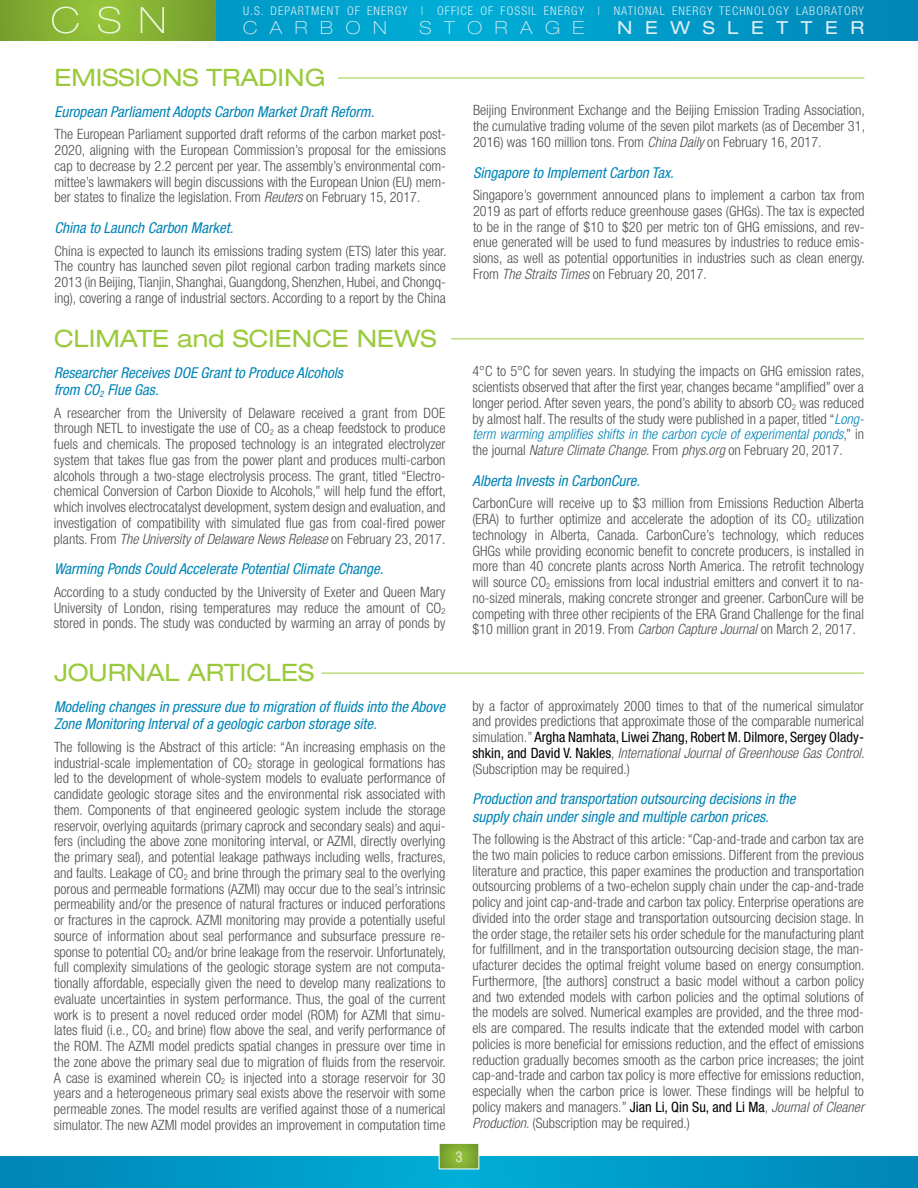
<style>
.page{position:relative;width:918px;height:1188px;background:#fff}
.page>*{position:absolute;margin:0;border:0;box-sizing:border-box;transform-origin:0 0}
.t1{font:expanded 24px "Helvetica Neue";color:#9aca3c}
.t2{font:100 expanded 18px "Helvetica Neue";letter-spacing:.7em;color:#dfeef6}
.t3{font:expanded 18px "Helvetica Neue";letter-spacing:.7em;color:#dfeef6}
.t4{font:italic condensed 15px/17.2px "Helvetica Neue";color:#0084b6}
.t5{font:condensed 15px "Helvetica Neue";color:#e3e6d8}
.t6{font:300 condensed 14.25px/15.8px "Helvetica Neue";color:#4d4d4f;text-align:justify}
.t7{font:300 condensed 12px "Helvetica Neue";letter-spacing:.09em;color:#dfeef6}
.s1{font-style:italic}
.s2{font-style:italic;color:#0084b6}
.s3{font-weight:400;color:#000}
</style>
<div class="page">
<svg style="left:216px;top:0;width:702px;height:40px;background:#009cc9"></svg>
<svg style="left:0;top:0;width:216px;height:40px;background:#80ab31"></svg>
<svg style="left:0;top:1156px;width:918px;height:32px;background:#0098c6"></svg>
<svg style="left:52px;top:7px;width:112px;height:27px;background:#9ac34c"></svg>
<svg style="left:439px;top:1143px;width:40px;height:26px"></svg>
<div style="left:439px;top:1143px;width:40px;height:26px;border:1px solid #fff"></div>
<hr style="left:322px;top:673px;width:542px;height:1px;background:#9aca3c">
<hr style="left:451px;top:338px;width:413px;height:1px;background:#9aca3c">
<hr style="left:338px;top:78px;width:526px;height:1px;background:#9aca3c">
<p class="t7" style="left:243px;top:4px;width:622px">U.S. DEPARTMENT OF ENERGY | OFFICE OF FOSSIL ENERGY | NATIONAL ENERGY TECHNOLOGY LABORATORY</p>
<p class="t2" style="left:243px;top:17px;width:145px">CARBON</p>
<p class="t2" style="left:420px;top:17px;width:166px">STORAGE</p>
<p class="t3" style="left:617px;top:17px;width:248px">NEWSLETTER</p>
<h1 class="t1" style="left:55px;top:63px;width:273px">EMISSIONS TRADING</h1>
<p class="t4" style="left:55px;top:103px;width:321px">European Parliament Adopts Carbon Market Draft Reform.</p>
<p class="t6" style="left:55px;top:126px;width:393px">The European Parliament supported draft reforms of the carbon market post-2020, aligning with the European Commission’s proposal for the emissions cap to decrease by 2.2 percent per year. The assembly’s environmental com&shy;mittee’s lawmakers will begin discussions with the European Union (EU) mem&shy;ber states to finalize the legislation. From <span class="s1">Reuters</span> on February 15, 2017.</p>
<p class="t4" style="left:55px;top:219px;width:180px">China to Launch Carbon Market.</p>
<p class="t6" style="left:55px;top:243px;width:394px">China is expected to launch its emissions trading system (ETS) later this year.<br>The country has launched seven pilot regional carbon trading markets since 2013 (in Beijing, Tianjin, Shanghai, Guangdong, Shenzhen, Hubei, and Chongq&shy;ing), covering a range of industrial sectors. According to a report by the China</p>
<h1 class="t1" style="left:54px;top:324px;width:384px">CLIMATE and SCIENCE NEWS</h1>
<p class="t4" style="left:54px;top:364px;width:290px">Researcher Receives DOE Grant to Produce Alcohols from CO<sub>2</sub> Flue Gas.</p>
<p class="t6" style="left:54px;top:405px;width:394px">A researcher from the University of Delaware received a grant from DOE through NETL to investigate the use of CO<sub>2</sub> as a cheap feedstock to produce fuels and chemicals. The proposed technology is an integrated electrolyzer system that takes flue gas from the power plant and produces multi-carbon alcohols through a two-stage electrolysis process. The grant, titled “Electro&shy;chemical Conversion of Carbon Dioxide to Alcohols,” will help fund the effort, which involves electrocatalyst development, system design and evaluation, and investigation of compatibility with simulated flue gas from coal-fired power plants. From <span class="s1">The University of Delaware News Release</span> on February 23, 2017.</p>
<p class="t4" style="left:54px;top:560px;width:331px">Warming Ponds Could Accelerate Potential Climate Change.</p>
<p class="t6" style="left:54px;top:584px;width:393px">According to a study conducted by the University of Exeter and Queen Mary University of London, rising temperatures may reduce the amount of CO<sub>2 </sub>stored in ponds. The study was conducted by warming an array of ponds by</p>
<p class="t6" style="left:473px;top:102px;width:394px">Beijing Environment Exchange and the Beijing Emission Trading Association, the cumulative trading volume of the seven pilot markets (as of December 31, 2016) was 160 million tons. From <span class="s1">China Daily</span> on February 16, 2017.</p>
<p class="t4" style="left:473px;top:164px;width:202px">Singapore to Implement Carbon Tax.</p>
<p class="t6" style="left:473px;top:187px;width:394px">Singapore’s government announced plans to implement a carbon tax from 2019 as part of efforts reduce greenhouse gases (GHGs). The tax is expected to be in the range of $10 to $20 per metric ton of GHG emissions, and rev&shy;enue generated will be used to fund measures by industries to reduce emis&shy;sions, as well as potential opportunities in industries such as clean energy.<br>From <span class="s1">The Straits Times</span> on February 20, 2017.</p>
<p class="t6" style="left:472px;top:363px;width:393px">4°C to 5°C for seven years. In studying the impacts on GHG emission rates, scientists observed that after the first year, changes became “amplified” over a longer period. After seven years, the pond’s ability to absorb CO<sub>2</sub> was reduced by almost half. The results of the study were published in a paper, titled “<span class="s2">Long&shy;term warming amplifies shifts in the carbon cycle of experimental ponds</span>,” in the journal <span class="s1">Nature Climate Change</span>. From <span class="s1">phys.org</span> on February 20, 2017.</p>
<p class="t4" style="left:472px;top:472px;width:169px">Alberta Invests in CarbonCure.</p>
<p class="t6" style="left:472px;top:495px;width:393px">CarbonCure will receive up to $3 million from Emissions Reduction Alberta (ERA) to further optimize and accelerate the adoption of its CO<sub>2</sub> utilization technology in Alberta, Canada. CarbonCure’s technology, which reduces GHGs while providing economic benefit to concrete producers, is installed in more than 40 concrete plants across North America. The retrofit technology will source CO<sub>2</sub> emissions from local industrial emitters and convert it to na&shy;no-sized minerals, making concrete stronger and greener. CarbonCure will be competing with three other recipients of the ERA Grand Challenge for the final $10 million grant in 2019. From <span class="s1">Carbon Capture Journal</span> on March 2, 2017.</p>
<h1 class="t1" style="left:54px;top:658px;width:262px">JOURNAL ARTICLES</h1>
<p class="t4" style="left:54px;top:698px;width:392px">Modeling changes in pressure due to migration of fluids into the Above<br>Zone Monitoring Interval of a geologic carbon storage site.</p>
<p class="t6" style="left:54px;top:739px;width:394px">The following is the Abstract of this article: “An increasing emphasis on the industrial-scale implementation of CO<sub>2</sub> storage in geological formations has led to the development of whole-system models to evaluate performance of candidate geologic storage sites and the environmental risk associated with them. Components of that engineered geologic system include the storage reservoir, overlying aquitards (primary caprock and secondary seals) and aqui&shy;fers (including the above zone monitoring interval, or AZMI, directly overlying the primary seal), and potential leakage pathways including wells, fractures, and faults. Leakage of CO<sub>2</sub> and brine through the primary seal to the overlying porous and permeable formations (AZMI) may occur due to the seal’s intrinsic permeability and/or the presence of natural fractures or induced perforations or fractures in the caprock. AZMI monitoring may provide a potentially useful source of information about seal performance and subsurface pressure re&shy;sponse to potential CO<sub>2</sub> and/or brine leakage from the reservoir. Unfortunately, full complexity simulations of the geologic storage system are not computa&shy;tionally affordable, especially given the need to develop many realizations to evaluate uncertainties in system performance. Thus, the goal of the current work is to present a novel reduced order model (ROM) for AZMI that simu&shy;lates fluid (i.e., CO<sub>2</sub> and brine) flow above the seal, and verify performance of the ROM. The AZMI model predicts spatial changes in pressure over time in the zone above the primary seal due to migration of fluids from the reservoir.<br>A case is examined wherein CO<sub>2</sub> is injected into a storage reservoir for 30 years and a heterogeneous primary seal exists above the reservoir with some permeable zones. The model results are verified against those of a numerical simulator. The new AZMI model provides an improvement in computation time</p>
<p class="t5" style="left:455px;top:1148px;width:9px">3</p>
<p class="t6" style="left:472px;top:698px;width:394px">by a factor of approximately 2000 times to that of the numerical simulator and provides predictions that approximate those of the comparable numerical simulation.” <span class="s3">Argha Namhata, Liwei Zhang, Robert M. Dilmore, Sergey Olady&shy;shkin, and David V. Nakles</span>, <span class="s1">International Journal of Greenhouse Gas Control. </span>(Subscription may be required.)</p>
<p class="t4" style="left:472px;top:790px;width:325px">Production and transportation outsourcing decisions in the supply chain under single and multiple carbon prices.</p>
<p class="t6" style="left:472px;top:831px;width:394px">The following is the Abstract of this article: “Cap-and-trade and carbon tax are the two main policies to reduce carbon emissions. Different from the previous literature and practice, this paper examines the production and transportation outsourcing problems of a two-echelon supply chain under the cap-and-trade policy and joint cap-and-trade and carbon tax policy. Enterprise operations are divided into the order stage and transportation outsourcing decision stage. In the order stage, the retailer sets his order schedule for the manufacturing plant for fulfillment, and in the transportation outsourcing decision stage, the man&shy;ufacturer decides the optimal freight volume based on energy consumption.<br>Furthermore, [the authors] construct a basic model without a carbon policy and two extended models with carbon policies and the optimal solutions of the models are solved. Numerical examples are provided, and the three mod&shy;els are compared. The results indicate that the extended model with carbon policies is more beneficial for emissions reduction, and the effect of emissions reduction gradually becomes smooth as the carbon price increases; the joint cap-and-trade and carbon tax policy is more effective for emissions reduction, especially when the carbon price is lower. These findings will be helpful to policy makers and managers.” <span class="s3">Jian Li, Qin Su, and Li Ma</span>, <span class="s1">Journal of Cleaner Production</span>. (Subscription may be required.)</p>
</div>
